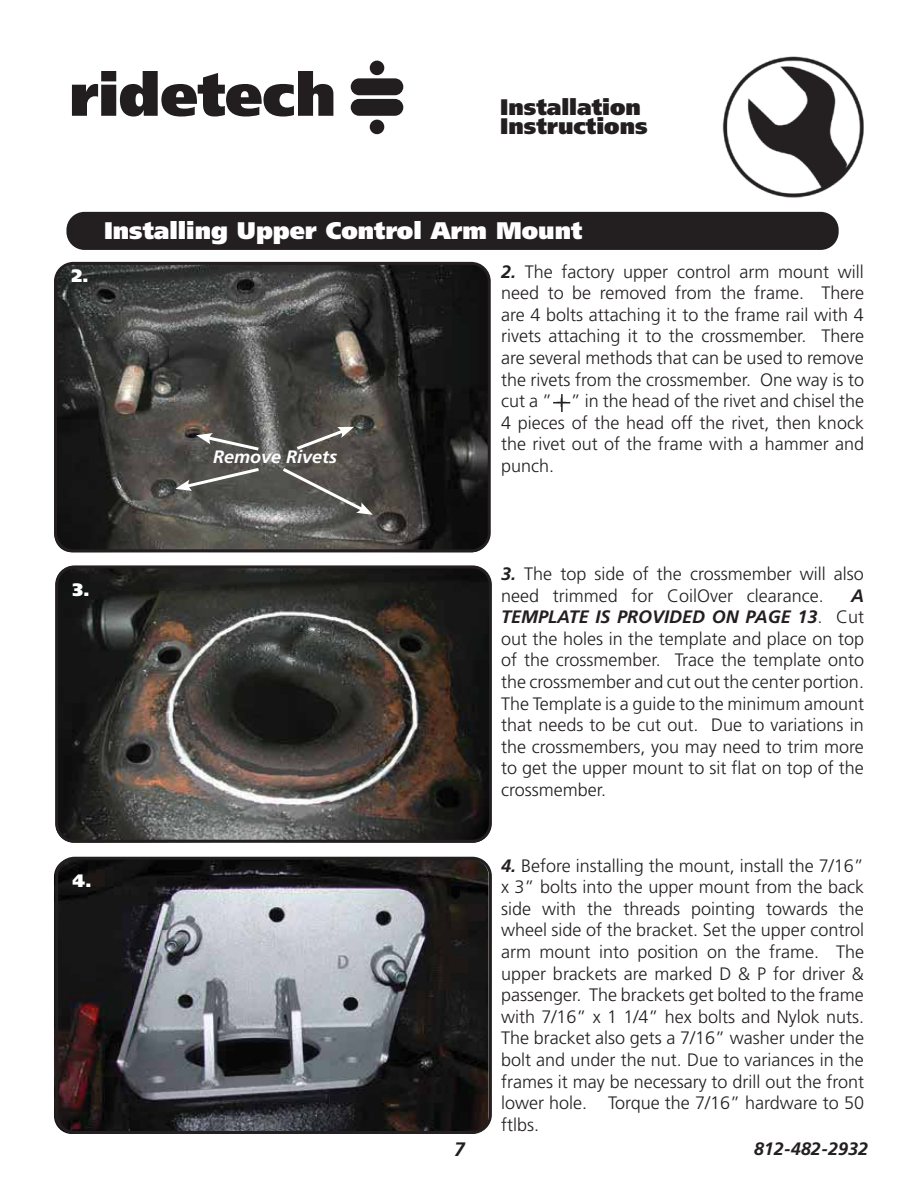
<style>
.page{position:relative;width:918px;height:1188px;background:#fff}
.page>*{position:absolute;margin:0;border:0;box-sizing:border-box;transform-origin:0 0}
.t1{font:900 24px "Frutiger LT Pro";color:#fff}
.t2{font:900 22.5px/19.5px "Frutiger LT Pro";color:#231f20}
.t3{font:italic 700 19.5px "Frutiger LT Pro";color:#231f20}
.t4{font:300 18px/21.6px "Frutiger LT Pro";color:#231f20;text-align:justify}
.t5{font:italic 700 18px "Frutiger LT Pro";color:#231f20}
.t6{font:italic 700 18px "Frutiger LT Pro";color:#fff}
.t7{font:900 18px "Frutiger LT Pro";color:#fff}
.s1{font-weight:700;font-style:italic}
</style>
<div class="page">
<img style="left:722px;top:56px;width:142px;height:142px">
<svg style="left:72px;top:71px;width:261px;height:46px"></svg>
<div style="left:351px;top:78px;width:52px;height:17px;background:#221e1f;border-radius:8px"></div>
<div style="left:351px;top:99px;width:52px;height:17px;background:#221e1f;border-radius:8px"></div>
<div style="left:370px;top:61px;width:14px;height:14px;background:#221e1f;border-radius:50%"></div>
<div style="left:370px;top:120px;width:14px;height:14px;background:#221e1f;border-radius:50%"></div>
<img style="left:55px;top:264px;width:434px;height:288px;border-radius:17px">
<img style="left:56px;top:566px;width:435px;height:277px;border-radius:18px">
<img style="left:54px;top:858px;width:435px;height:276px;border-radius:18px">
<div style="left:54px;top:262px;width:437px;height:290px;border:3px solid #231f20;border-radius:18px"></div>
<div style="left:66px;top:212px;width:773px;height:38px;background:#231f20;border-radius:18px"></div>
<div style="left:55px;top:857px;width:437px;height:277px;border:3px solid #231f20;border-radius:18px"></div>
<svg style="left:293px;top:427px;width:61px;height:25px;background:#686561"></svg>
<svg style="left:196px;top:433px;width:66px;height:20px"></svg>
<svg style="left:280px;top:465px;width:93px;height:50px;background:#62605c"></svg>
<svg style="left:175px;top:466px;width:87px;height:25px;background:#686763"></svg>
<svg style="left:553px;top:394px;width:17px;height:18px"></svg>
<div style="left:55px;top:565px;width:437px;height:278px;border:3px solid #231f20;border-radius:18px"></div>
<p class="t2" style="left:500px;top:98px;width:149px">Installation<br>Instructions</p>
<p class="t7" style="left:71px;top:268px;width:19px">2.</p>
<h1 class="t1" style="left:104px;top:220px;width:480px">Installing Upper Control Arm Mount</h1>
<p class="t4" style="left:501px;top:261px;width:365px"><span class="s1">2.</span> The factory upper control arm mount will need to be removed from the frame. There are 4 bolts attaching it to the frame rail with 4 rivets attaching it to the crossmember. There are several methods that can be used to remove the rivets from the crossmember. One way is to cut a ” + ” in the head of the rivet and chisel the 4 pieces of the head off the rivet, then knock the rivet out of the frame with a hammer and punch.</p>
<p class="t6" style="left:213px;top:449px;width:126px">Remove Rivets</p>
<p class="t7" style="left:73px;top:582px;width:19px">3.</p>
<p class="t7" style="left:73px;top:873px;width:21px">4.</p>
<p class="t4" style="left:501px;top:564px;width:364px"><span class="s1">3.</span> The top side of the crossmember will also need trimmed for CoilOver clearance.</p>
<p class="t4" style="left:501px;top:585px;width:364px;text-indent:350px"><span class="s1">A TEMPLATE IS PROVIDED ON PAGE 13</span>. Cut out the holes in the template and place on top of the crossmember. Trace the template onto the crossmember and cut out the center portion.<br>The Template is a guide to the minimum amount that needs to be cut out. Due to variations in the crossmembers, you may need to trim more to get the upper mount to sit flat on top of the crossmember.</p>
<p class="t4" style="left:501px;top:855px;width:365px"><span class="s1">4.</span> Before installing the mount, install the 7/16” x 3” bolts into the upper mount from the back side with the threads pointing towards the wheel side of the bracket. Set the upper control arm mount into position on the frame. The upper brackets are marked D &amp; P for driver &amp; passenger. The brackets get bolted to the frame with 7/16” x 1 1/4” hex bolts and Nylok nuts.<br>The bracket also gets a 7/16” washer under the bolt and under the nut. Due to variances in the frames it may be necessary to drill out the front lower hole. Torque the 7/16” hardware to 50 ftlbs.</p>
<p class="t3" style="left:454px;top:1141px;width:12px">7</p>
<p class="t5" style="left:754px;top:1141px;width:116px">812-482-2932</p>
</div>
